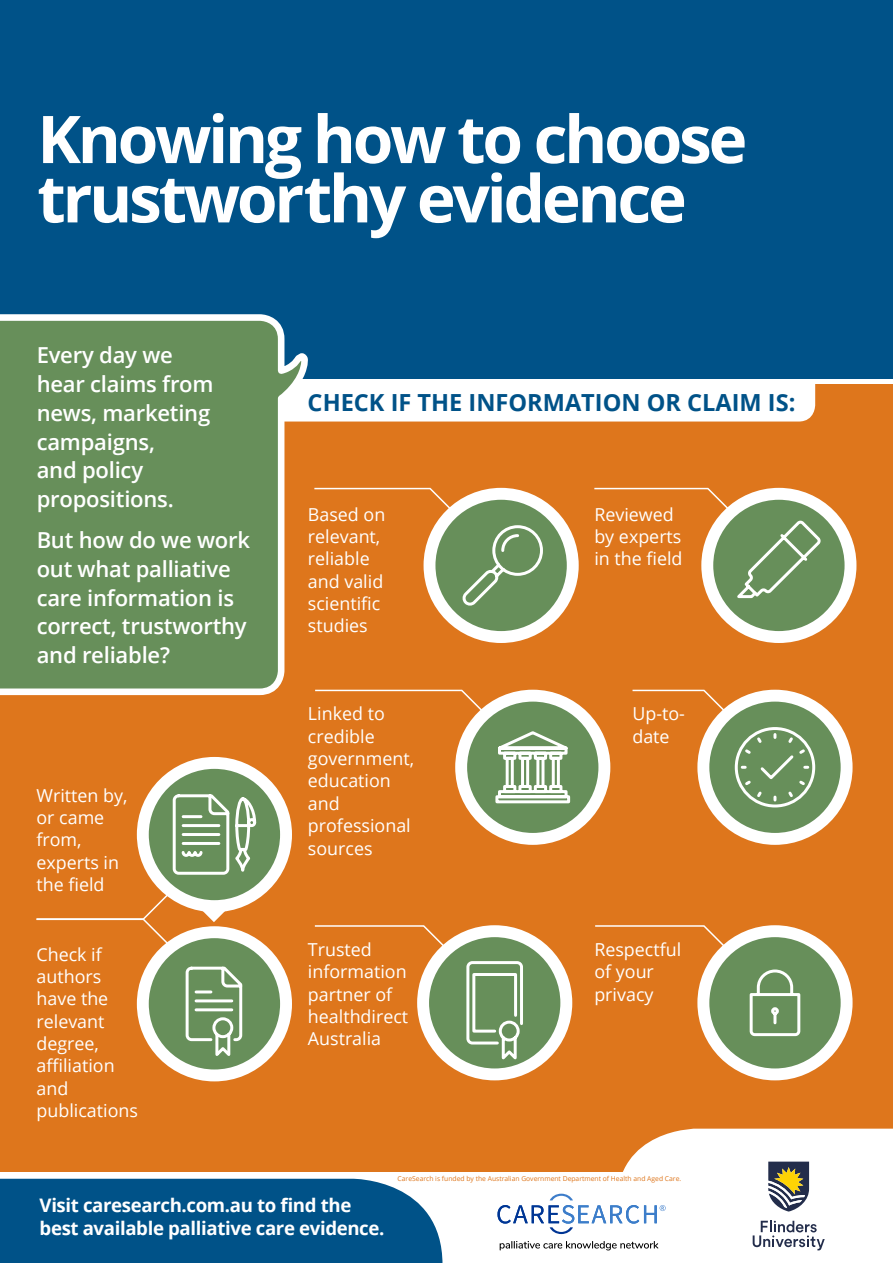
<style>
.page{position:relative;width:893px;height:1263px;background:#fff}
.page>*{position:absolute;margin:0;border:0;box-sizing:border-box;transform-origin:0 0}
.t1{font:700 65.85px/59.4px "Open Sans";letter-spacing:-.05em;color:#fff}
.t2{font:700 23.55px "Open Sans";color:#005288}
.t3{font:600 22.05px/28.8px "Open Sans";letter-spacing:-.01em;color:#fff}
.t4{font:700 18.6px/22.4px "Open Sans";letter-spacing:-.02em;color:#fff}
.t5{font:17.85px/22.4px "Open Sans";color:#fff}
.t6{font:6.75px "Open Sans";color:#de761c}
</style>
<div class="page">
<div style="left:0;top:0;width:893px;height:379px;background:#005288"></div>
<div style="left:0;top:384px;width:893px;height:787px;background:#de761c"></div>
<div style="left:315px;top:384px;width:500px;height:37px;background:#fff"></div>
<svg style="left:429px;top:494px;width:144px;height:143px;background:#86a67c"></svg>
<div style="left:424px;top:488px;width:155px;height:155px;border:12px solid #fff;border-radius:50%"></div>
<svg style="left:315px;top:487px;width:229px;height:120px"></svg>
<svg style="left:707px;top:494px;width:143px;height:143px;background:#82a377"></svg>
<div style="left:701px;top:488px;width:155px;height:155px;border:12px solid #fff;border-radius:50%"></div>
<svg style="left:594px;top:487px;width:228px;height:113px"></svg>
<svg style="left:703px;top:696px;width:144px;height:143px;background:#87a67c"></svg>
<div style="left:697px;top:690px;width:156px;height:155px;border:12px solid #fff;border-radius:50%"></div>
<svg style="left:632px;top:689px;width:185px;height:120px"></svg>
<svg style="left:423px;top:931px;width:143px;height:143px;background:#81a276"></svg>
<div style="left:417px;top:925px;width:155px;height:155px;border:12px solid #fff;border-radius:50%"></div>
<svg style="left:314px;top:925px;width:210px;height:140px"></svg>
<svg style="left:461px;top:696px;width:143px;height:143px;background:#85a57b"></svg>
<div style="left:455px;top:690px;width:155px;height:155px;border:12px solid #fff;border-radius:50%"></div>
<svg style="left:315px;top:689px;width:265px;height:116px"></svg>
<svg style="left:703px;top:931px;width:144px;height:143px;background:#7ea074"></svg>
<div style="left:697px;top:925px;width:156px;height:155px;border:12px solid #fff;border-radius:50%"></div>
<svg style="left:595px;top:925px;width:207px;height:112px"></svg>
<svg style="left:143px;top:763px;width:143px;height:143px;background:#86a57b"></svg>
<div style="left:137px;top:757px;width:155px;height:155px;border:12px solid #fff;border-radius:50%"></div>
<svg style="left:143px;top:932px;width:143px;height:143px;background:#8dab83"></svg>
<div style="left:137px;top:926px;width:155px;height:155px;border:12px solid #fff;border-radius:50%"></div>
<svg style="left:36px;top:793px;width:222px;height:269px"></svg>
<svg style="left:0;top:314px;width:315px;height:382px;background:#74915d"></svg>
<div style="left:0;top:1179px;width:442px;height:84px;background:#005288"></div>
<svg style="left:497px;top:1129px;width:396px;height:122px"></svg>
<p class="t1" style="left:37px;top:108px;width:712px">Knowing how to choose trustworthy evidence</p>
<p class="t3" style="left:37px;top:340px;width:178px">Every day we hear claims from news, marketing campaigns,<br>and policy propositions.</p>
<p class="t3" style="left:37px;top:525px;width:215px">But how do we work out what palliative care information is correct, trustworthy and reliable?</p>
<p class="t5" style="left:36px;top:784px;width:92px">Written by, or came from, experts in the field</p>
<p class="t5" style="left:36px;top:942px;width:103px">Check if authors have the relevant degree, affiliation and publications</p>
<p class="t2" style="left:308px;top:385px;width:489px">CHECK IF THE INFORMATION OR CLAIM IS:</p>
<p class="t5" style="left:308px;top:503px;width:79px">Based on relevant, reliable and valid scientific studies</p>
<p class="t5" style="left:594px;top:503px;width:90px">Reviewed by experts in the field</p>
<p class="t5" style="left:308px;top:702px;width:108px">Linked to credible government, education and professional sources</p>
<p class="t5" style="left:308px;top:938px;width:102px">Trusted information partner of healthdirect<br>Australia</p>
<p class="t5" style="left:632px;top:702px;width:54px">Up-to&shy;date</p>
<p class="t5" style="left:594px;top:938px;width:88px">Respectful of your privacy</p>
<p class="t6" style="left:398px;top:1174px;width:285px">CareSearch is funded by the Australian Government Department of Health and Aged Care.</p>
<p class="t4" style="left:40px;top:1194px;width:346px">Visit caresearch.com.au to find the best available palliative care evidence.</p>
</div>
